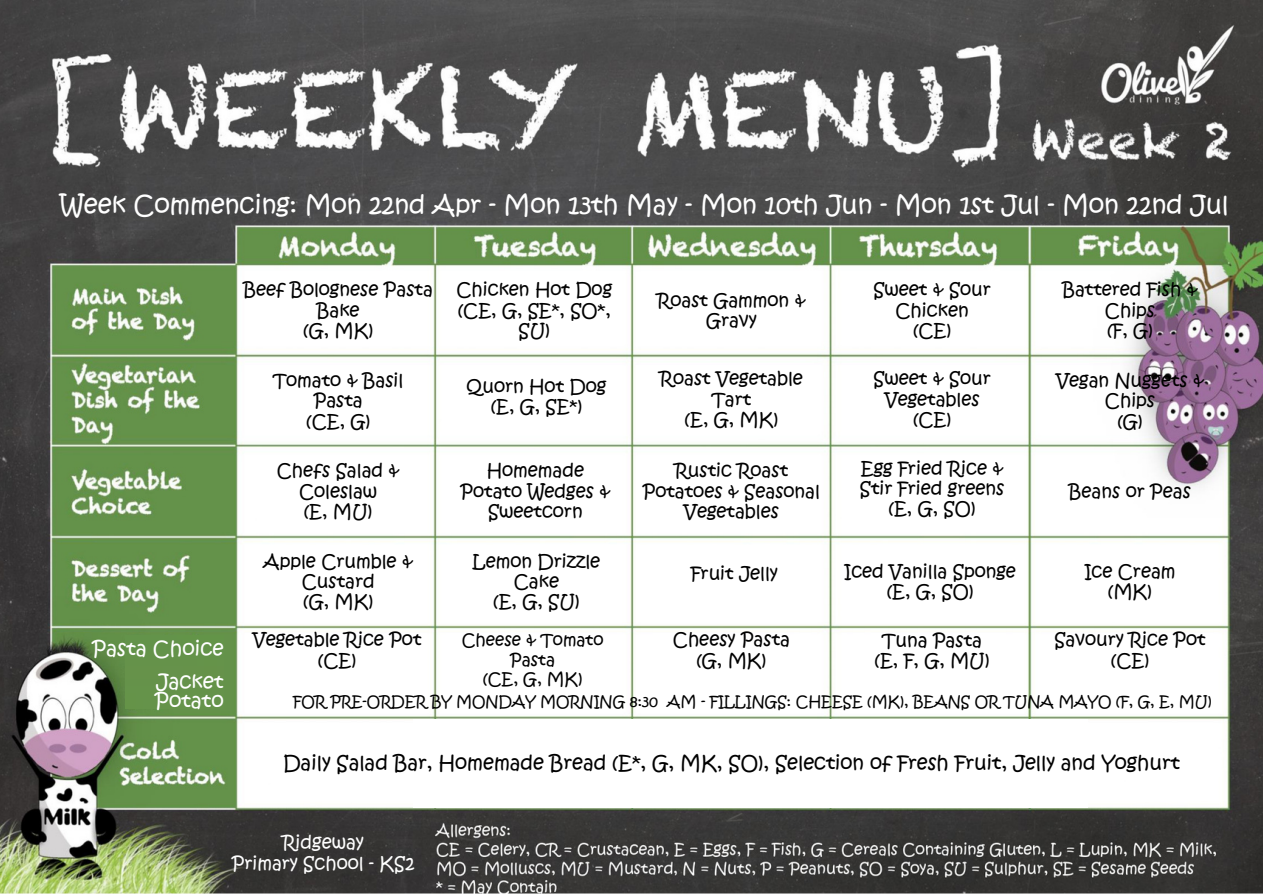
<style>
.page{position:relative;width:1263px;height:894px;background:#fff}
.page>*{position:absolute;margin:0;border:0;box-sizing:border-box;transform-origin:0 0}
.t1{font:25.05px "Kristen ITC";color:#fff}
.t2{font:20.1px/19.2px "Kristen ITC";color:#fff}
.t3{font:19.5px "Kristen ITC";color:#000}
.t4{font:18px/20.2px "Kristen ITC";color:#000;text-align:center}
.t5{font:18px/20.2px "Kristen ITC";color:#fff;text-align:center}
.t6{font:16.5px/19.2px "Kristen ITC";color:#000;text-align:center}
.t7{font:15px "Kristen ITC";color:#000}
</style>
<div class="page">
<img style="left:0;top:0;width:1263px;height:893px">
<img style="left:414px;top:719px;width:673px;height:88px">
<div style="left:126px;top:635px;width:97px;height:73px;background:#65934a"></div>
<h1 class="t1" style="left:60px;top:188px;width:1170px">Week Commencing: Mon 22nd Apr - Mon 13th May - Mon 10th Jun - Mon 1st Jul - Mon 22nd Jul</h1>
<h3 class="t2" style="left:92px;top:639px;width:133px">Pasta Choice</h3>
<p class="t2" style="left:155px;top:671px;width:70px">Jacket<br>Potato</p>
<h3 class="t4" style="left:244px;top:280px;width:191px">Beef Bolognese Pasta<br>Bake<br>(G, MK)</h3>
<h3 class="t4" style="left:273px;top:370px;width:132px">Tomato &amp; Basil<br>Pasta<br>(CE, G)</h3>
<h3 class="t4" style="left:456px;top:280px;width:157px">Chicken Hot Dog (CE, G, SE*, SO*,<br>SU)</h3>
<h3 class="t4" style="left:467px;top:376px;width:141px">Quorn Hot Dog (E, G, SE*)</h3>
<h3 class="t4" style="left:657px;top:290px;width:150px">Roast Gammon &amp;<br>Gravy</h3>
<h3 class="t4" style="left:660px;top:369px;width:144px">Roast Vegetable<br>Tart<br>(E, G, MK)</h3>
<h3 class="t4" style="left:277px;top:461px;width:124px">Chefs Salad &amp;<br>Coleslaw<br>(E, MU)</h3>
<h3 class="t4" style="left:643px;top:461px;width:179px">Rustic Roast<br>Potatoes &amp; Seasonal<br>Vegetables</h3>
<h3 class="t4" style="left:461px;top:461px;width:151px">Homemade<br>Potato Wedges &amp;<br>Sweetcorn</h3>
<h3 class="t4" style="left:264px;top:551px;width:151px">Apple Crumble &amp;<br>Custard<br>(G, MK)</h3>
<h3 class="t4" style="left:473px;top:551px;width:129px">Lemon Drizzle<br>Cake<br>(E, G, SU)</h3>
<h3 class="t4" style="left:691px;top:563px;width:89px">Fruit Jelly</h3>
<h3 class="t4" style="left:873px;top:280px;width:119px">Sweet &amp; Sour<br>Chicken<br>(CE)</h3>
<h3 class="t4" style="left:873px;top:369px;width:119px">Sweet &amp; Sour<br>Vegetables (CE)</h3>
<p class="t4" style="left:860px;top:458px;width:146px">Egg Fried Rice &amp;<br>Stir Fried greens (E, G, SO)</p>
<h2 class="t4" style="left:844px;top:561px;width:173px">Iced Vanilla Sponge (E, G, SO)</h2>
<h2 class="t4" style="left:1062px;top:280px;width:137px">Battered Fish &amp;<br>Chips<br>(F, G)</h2>
<h3 class="t4" style="left:1056px;top:370px;width:149px">Vegan Nuggets &amp;<br>Chips<br>(G)</h3>
<h3 class="t4" style="left:1069px;top:481px;width:124px">Beans or Peas</h3>
<h3 class="t4" style="left:1084px;top:561px;width:93px">Ice Cream (MK)</h3>
<h3 class="t4" style="left:253px;top:629px;width:170px">Vegetable Rice Pot (CE)</h3>
<h3 class="t4" style="left:1054px;top:629px;width:153px">Savoury Rice Pot (CE)</h3>
<h3 class="t4" style="left:673px;top:629px;width:119px">Cheesy Pasta (G, MK)</h3>
<h3 class="t4" style="left:875px;top:630px;width:116px">Tuna Pasta (E, F, G, MU)</h3>
<h3 class="t6" style="left:462px;top:631px;width:143px">Cheese &amp; Tomato<br>Pasta<br>(CE, G, MK)</h3>
<p class="t7" style="left:293px;top:691px;width:920px">FOR PRE-ORDER BY MONDAY MORNING 8:30 AM - FILLINGS: CHEESE (MK), BEANS OR TUNA MAYO (F, G, E, MU)</p>
<h3 class="t3" style="left:283px;top:750px;width:898px">Daily Salad Bar, Homemade Bread (E*, G, MK, SO), Selection of Fresh Fruit, Jelly and Yoghurt</h3>
<h2 class="t5" style="left:232px;top:832px;width:184px">Ridgeway<br>Primary School - KS2</h2>
</div>
